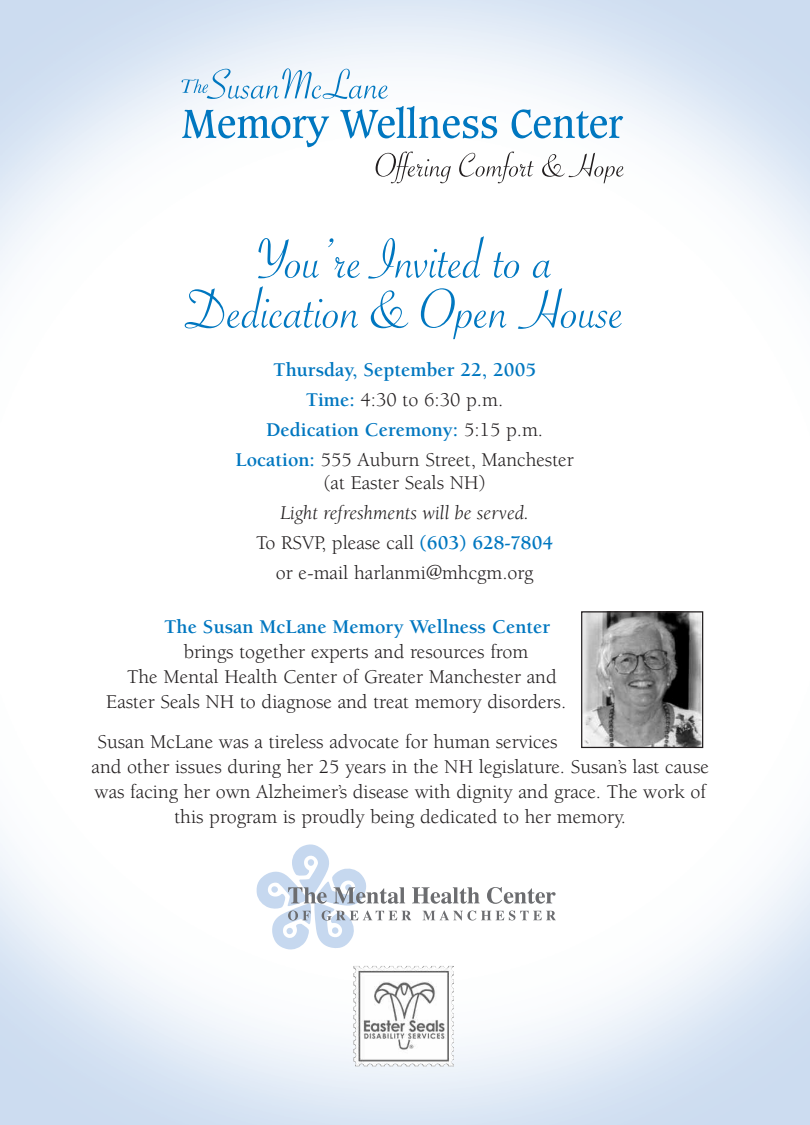
<style>
.page{position:relative;width:810px;height:1125px;background:#fff}
.page>*{position:absolute;margin:0;border:0;box-sizing:border-box;transform-origin:0 0}
.t1{font:60px/50px "Savoye Plain";color:#0077c0;text-align:center}
.t2{font:20px/30px "Berkeley";color:#231f20;text-align:center}
.t3{font:700 20px/30px "Berkeley";color:#0077c0;text-align:center}
.s1{font-weight:400;color:#231f20}
.s2{font-style:italic}
.s3{font-weight:700;color:#0077c0}
</style>
<div class="page">
<svg style="left:182px;top:68px;width:206px;height:31px"></svg>
<svg style="left:182px;top:110px;width:147px;height:37px"></svg>
<svg style="left:340px;top:106px;width:157px;height:32px"></svg>
<svg style="left:512px;top:109px;width:111px;height:29px"></svg>
<svg style="left:376px;top:152px;width:75px;height:31px"></svg>
<svg style="left:459px;top:152px;width:75px;height:31px"></svg>
<svg style="left:542px;top:153px;width:82px;height:30px"></svg>
<img style="left:583px;top:613px;width:118px;height:133px">
<div style="left:581px;top:611px;width:122px;height:137px;border:1px solid #231f20"></div>
<svg style="left:257px;top:844px;width:299px;height:105px"></svg>
<img style="left:353px;top:966px;width:101px;height:101px">
<h1 class="t1" style="left:185px;top:239px;width:441px">You’re Invited to a<br>Dedication &amp; Open House</h1>
<p class="t3" style="left:235px;top:357px;width:340px">Thursday, September 22, 2005<br>Time: <span class="s1">4:30 to 6:30 p.m.<br></span>Dedication Ceremony: <span class="s1">5:15 p.m.<br></span>Location: <span class="s1">555 Auburn Street, Manchester</span></p>
<p class="t2" style="left:324px;top:469px;width:163px">(at Easter Seals NH)</p>
<p class="t2" style="left:256px;top:499px;width:299px"><span class="s2">Light refreshments will be served.<br></span>To RSVP, please call <span class="s3">(603) 628-7804 </span>or e-mail harlanmi@mhcgm.org</p>
<p class="t3" style="left:164px;top:613px;width:388px">The Susan McLane Memory Wellness Center</p>
<p class="t2" style="left:184px;top:638px;width:346px">brings together experts and resources from</p>
<p class="t2" style="left:127px;top:663px;width:431px">The Mental Health Center of Greater Manchester and</p>
<p class="t2" style="left:106px;top:688px;width:461px">Easter Seals NH to diagnose and treat memory disorders.</p>
<p class="t2" style="left:98px;top:728px;width:462px">Susan McLane was a tireless advocate for human services</p>
<p class="t2" style="left:92px;top:753px;width:619px">and other issues during her 25 years in the NH legislature. Susan’s last cause</p>
<p class="t2" style="left:95px;top:778px;width:613px">was facing her own Alzheimer’s disease with dignity and grace. The work of</p>
<p class="t2" style="left:174px;top:803px;width:453px">this program is proudly being dedicated to her memory.</p>
</div>
